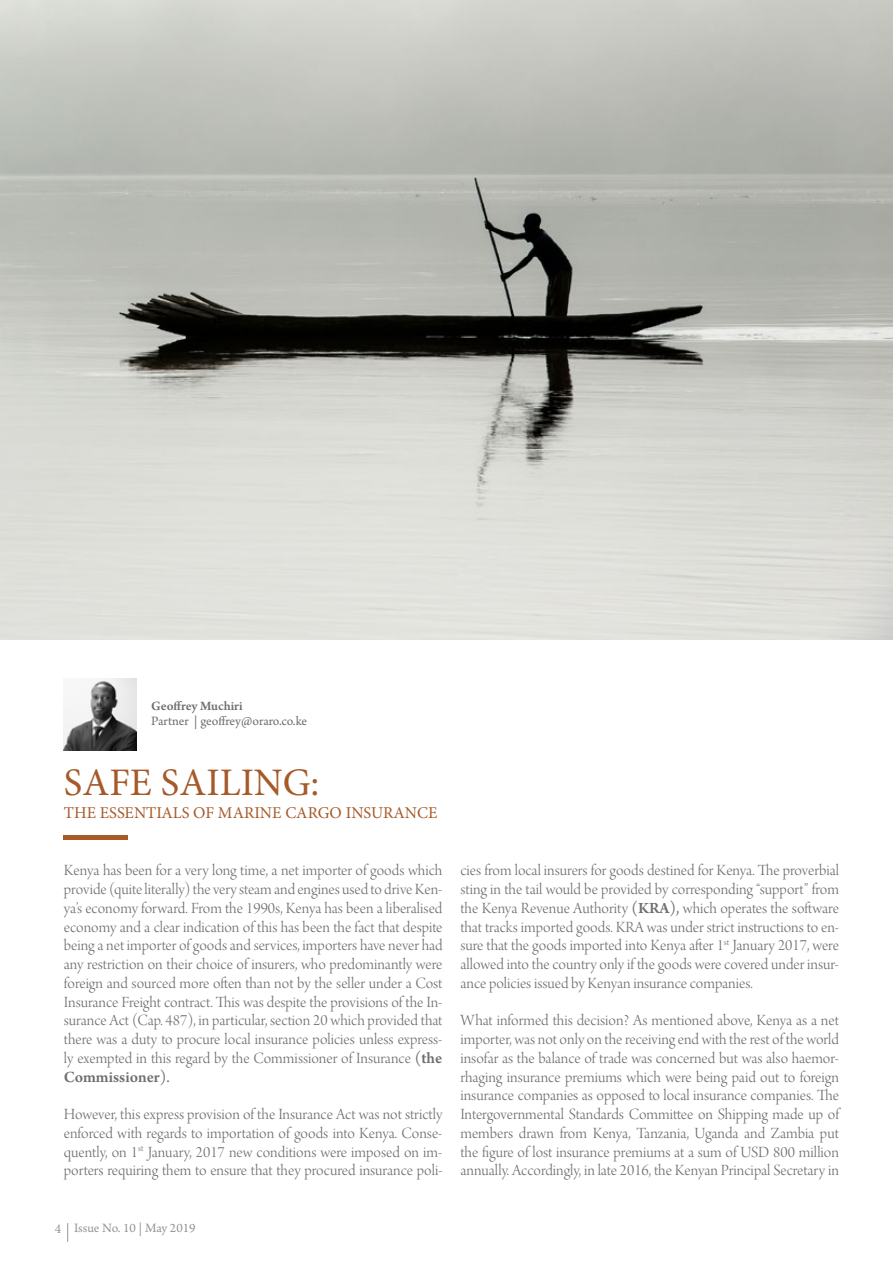
<style>
.page{position:relative;width:893px;height:1263px;background:#fff}
.page>*{position:absolute;margin:0;border:0;box-sizing:border-box;transform-origin:0 0}
.t1{font:39px "Minion Pro";color:#a65a2a}
.t2{font:16.5px/18.8px "Arno Pro Light Display";color:#6d6e71;text-align:justify}
.t3{font:16.5px "Minion Pro";color:#a65a2a}
.t4{font:600 16.5px "Arno Pro";color:#6d6e71}
.t5{font:13.5px "Arno Pro";letter-spacing:-.005em;color:#6d6e71}
.t6{font:13.5px "Arno Pro";letter-spacing:-.005em;color:#949699}
.t7{font:600 13.5px "Arno Pro";color:#6d6e71}
.s1{font-family:"Arno Pro"}
.s2{font-family:"Arno Pro";font-weight:600}
.s3{font-weight:400}
.s4{font-family:"Minion Pro";color:#939598}
</style>
<div class="page">
<svg style="left:67px;top:1223px;width:1px;height:19px"></svg>
<img style="left:0;top:0;width:893px;height:639px">
<div style="left:64px;top:835px;width:64px;height:5px;background:#a65a2a"></div>
<img style="left:64px;top:678px;width:72px;height:72px">
<p class="t7" style="left:151px;top:698px;width:93px">Geoffrey Muchiri</p>
<p class="t5" style="left:151px;top:713px;width:158px">Partner | geoffrey@oraro.co.ke</p>
<h1 class="t1" style="left:64px;top:756px;width:257px">SAFE SAILING:</h1>
<p class="t3" style="left:64px;top:802px;width:375px">THE ESSENTIALS OF MARINE CARGO INSURANCE</p>
<p class="t2" style="left:64px;top:862px;width:380px">Kenya has been for a very long time, a net importer of goods which provide (quite literally) the very steam and engines used to drive Ken&shy;ya’s economy forward. From the 1990s, Kenya has been a liberalised economy and a clear indication of this has been the fact that despite being a net importer of goods and services, importers have never had any restriction on their choice of insurers, who predominantly were foreign and sourced more often than not by the seller under a Cost Insurance Freight contract. This was despite the provisions of the In&shy;surance Act (Cap. 487), in particular, section 20 which provided that there was a duty to procure local insurance policies unless express&shy;ly exempted in this regard by the Commissioner of Insurance <span class="s1">(</span><span class="s2">the</span></p>
<p class="t4" style="left:64px;top:1067px;width:107px">Commissioner<span class="s3">).</span></p>
<p class="t2" style="left:64px;top:1106px;width:380px">However, this express provision of the Insurance Act was not strictly enforced with regards to importation of goods into Kenya. Conse&shy;quently, on 1<sup>st</sup> January, 2017 new conditions were imposed on im&shy;porters requiring them to ensure that they procured insurance poli-</p>
<p class="t6" style="left:55px;top:1220px;width:142px"><span class="s4">4</span> Issue No. 10 | May 2019</p>
<p class="t2" style="left:460px;top:862px;width:380px">cies from local insurers for goods destined for Kenya. The proverbial sting in the tail would be provided by corresponding “support” from the Kenya Revenue Authority <span class="s1">(</span><span class="s2">KRA</span><span class="s1">),</span> which operates the software that tracks imported goods. KRA was under strict instructions to en&shy;sure that the goods imported into Kenya after 1<sup>st</sup> January 2017, were allowed into the country only if the goods were covered under insur&shy;ance policies issued by Kenyan insurance companies.</p>
<p class="t2" style="left:460px;top:1012px;width:380px">What informed this decision? As mentioned above, Kenya as a net importer, was not only on the receiving end with the rest of the world insofar as the balance of trade was concerned but was also haemor&shy;rhaging insurance premiums which were being paid out to foreign insurance companies as opposed to local insurance companies. The Intergovernmental Standards Committee on Shipping made up of members drawn from Kenya, Tanzania, Uganda and Zambia put the figure of lost insurance premiums at a sum of USD 800 million annually. Accordingly, in late 2016, the Kenyan Principal Secretary in</p>
</div>
